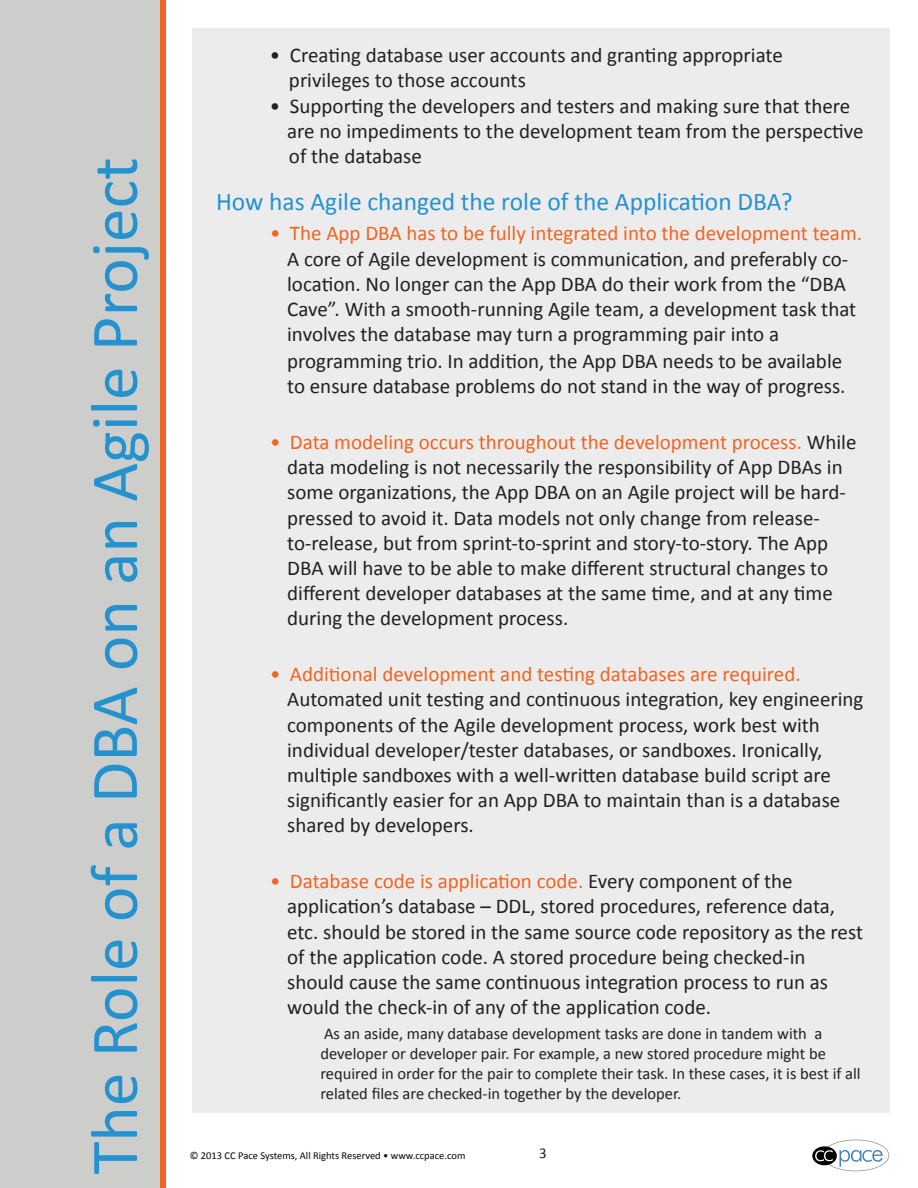
<style>
.page{position:relative;width:918px;height:1188px;background:#fff}
.page>*{position:absolute;margin:0;border:0;box-sizing:border-box;transform-origin:0 0}
.t1{font:67.5px "Calibri";color:#2592d0}
.t2{font:25.5px "Calibri";color:#2592d0}
.t3{font:21px/25.2px "Calibri";color:#231f20}
.t4{font:21px "Calibri";color:#f26421}
.t5{font:16.5px "Calibri";color:#231f20}
.t6{font:15px "Calibri";color:#231f20}
.t7{font:10.5px "Calibri";color:#050606}
.s1{color:#231f20}
</style>
<div class="page">
<div style="left:0;top:0;width:160px;height:1188px;background:#cdcdcc"></div>
<div style="left:160px;top:0;width:6px;height:1188px;background:#f26421"></div>
<div style="left:192px;top:28px;width:698px;height:1085px;background:#edeced"></div>
<svg style="left:812px;top:1146px;width:25px;height:19px"></svg>
<svg style="left:815px;top:1140px;width:74px;height:31px"></svg>
<p class="t1" style="left:72px;top:1174px;width:1019px;rotate:-90deg">The Role of a DBA on an Agile Project</p>
<p class="t3" style="left:289px;top:43px;width:495px;text-indent:-19px">• Creating database user accounts and granting appropriate privileges to those accounts</p>
<p class="t3" style="left:287px;top:93px;width:578px;text-indent:-17px">• Supporting the developers and testers and making sure that there are no impediments to the development team from the perspective of the database</p>
<p class="t2" style="left:216px;top:185px;width:578px">How has Agile changed the role of the Application DBA?</p>
<p class="t4" style="left:270px;top:220px;width:594px">• The App DBA has to be fully integrated into the development team.</p>
<p class="t3" style="left:287px;top:246px;width:563px">A core of Agile development is communication, and preferably co-</p>
<p class="t3" style="left:287px;top:271px;width:560px">location. No longer can the App DBA do their work from the “DBA</p>
<p class="t3" style="left:287px;top:297px;width:571px">Cave”. With a smooth-running Agile team, a development task that</p>
<p class="t3" style="left:287px;top:322px;width:493px">involves the database may turn a programming pair into a</p>
<p class="t3" style="left:287px;top:348px;width:557px">programming trio. In addition, the App DBA needs to be available</p>
<p class="t3" style="left:287px;top:374px;width:560px">to ensure database problems do not stand in the way of progress.</p>
<p class="t4" style="left:270px;top:429px;width:588px">• Data modeling occurs throughout the development process. <span class="s1">While</span></p>
<p class="t3" style="left:287px;top:455px;width:557px">data modeling is not necessarily the responsibility of App DBAs in</p>
<p class="t3" style="left:287px;top:480px;width:560px">some organizations, the App DBA on an Agile project will be hard-</p>
<p class="t3" style="left:287px;top:505px;width:534px">pressed to avoid it. Data models not only change from release-</p>
<p class="t3" style="left:287px;top:530px;width:543px">to-release, but from sprint-to-sprint and story-to-story. The App</p>
<p class="t3" style="left:287px;top:555px;width:543px">DBA will have to be able to make different structural changes to</p>
<p class="t3" style="left:287px;top:581px;width:547px">different developer databases at the same time, and at any time</p>
<p class="t3" style="left:287px;top:606px;width:283px">during the development process.</p>
<p class="t4" style="left:270px;top:661px;width:532px">• Additional development and testing databases are required.</p>
<p class="t3" style="left:287px;top:687px;width:578px">Automated unit testing and continuous integration, key engineering</p>
<p class="t3" style="left:287px;top:712px;width:534px">components of the Agile development process, work best with</p>
<p class="t3" style="left:287px;top:737px;width:537px">individual developer/tester databases, or sandboxes. Ironically,</p>
<p class="t3" style="left:287px;top:762px;width:545px">multiple sandboxes with a well-written database build script are</p>
<p class="t3" style="left:287px;top:788px;width:555px">significantly easier for an App DBA to maintain than is a database</p>
<p class="t3" style="left:287px;top:813px;width:188px">shared by developers.</p>
<p class="t4" style="left:270px;top:868px;width:524px">• Database code is application code. <span class="s1">Every component of the</span></p>
<p class="t3" style="left:287px;top:894px;width:549px">application’s database – DDL, stored procedures, reference data,</p>
<p class="t3" style="left:287px;top:919px;width:577px">etc. should be stored in the same source code repository as the rest</p>
<p class="t3" style="left:287px;top:944px;width:520px">of the application code. A stored procedure being checked-in</p>
<p class="t3" style="left:287px;top:969px;width:542px">should cause the same continuous integration process to run as</p>
<p class="t3" style="left:287px;top:995px;width:425px">would the check-in of any of the application code.</p>
<p class="t5" style="left:324px;top:1023px;width:500px">As an aside, many database development tasks are done in tandem with a</p>
<p class="t5" style="left:320px;top:1043px;width:507px">developer or developer pair. For example, a new stored procedure might be</p>
<p class="t5" style="left:320px;top:1063px;width:542px">required in order for the pair to complete their task. In these cases, it is best if all</p>
<p class="t5" style="left:320px;top:1083px;width:363px">related files are checked-in together by the developer.</p>
<p class="t7" style="left:190px;top:1149px;width:277px">© 2013 CC Pace Systems, All Rights Reserved • www.ccpace.com</p>
<p class="t6" style="left:539px;top:1143px;width:9px">3</p>
</div>
